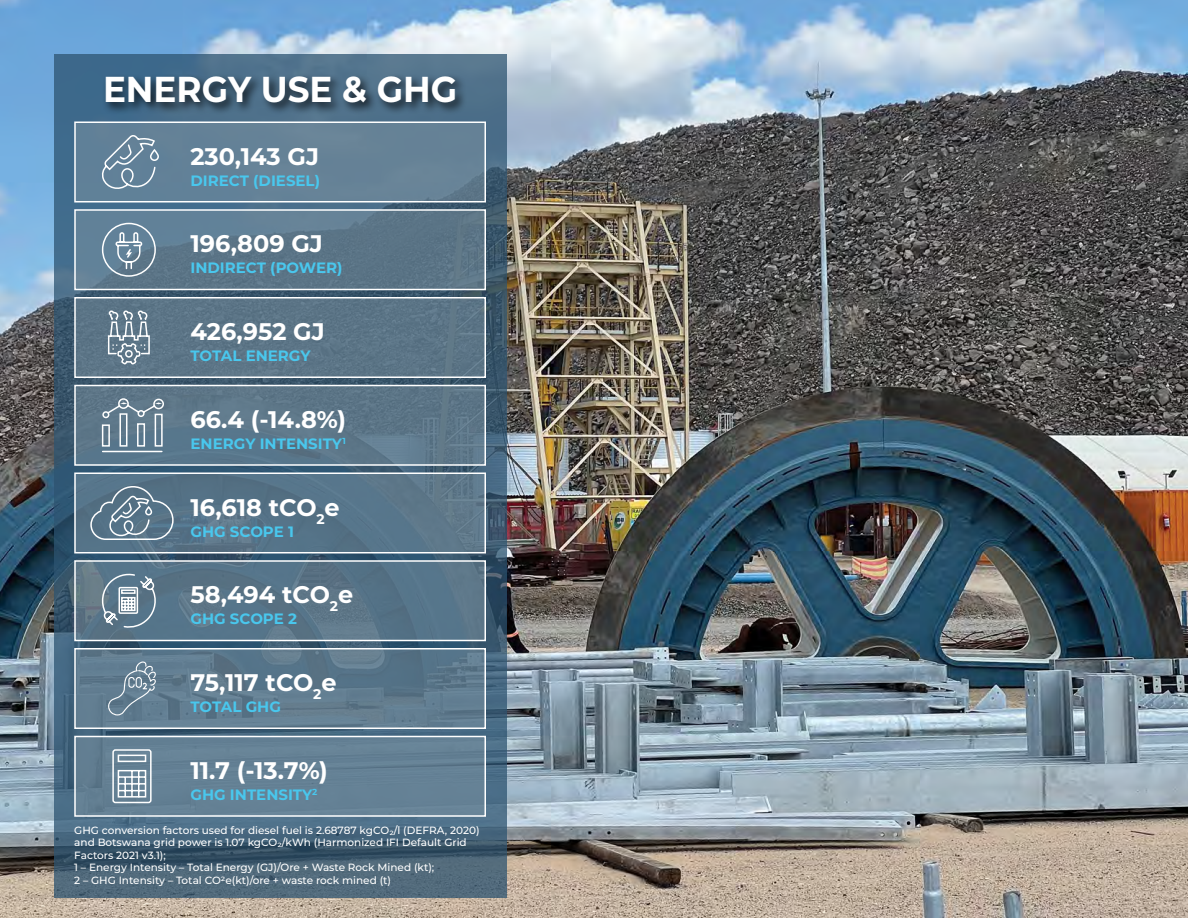
<style>
.page{position:relative;width:1188px;height:918px;background:#fff}
.page>*{position:absolute;margin:0;border:0;box-sizing:border-box;transform-origin:0 0}
.t1{font:700 36px "Montserrat";color:#fff;scale:.95 1}
.t2{font:700 24px "Montserrat";color:#fff}
.t3{font:700 15px "Montserrat";color:#49c7ed}
.t4{font:500 10.5px/12.6px "Montserrat";color:#fff}
</style>
<div class="page">
<img style="left:0;top:0;width:1188px;height:918px">
<svg style="left:54px;top:54px;width:452px;height:844px;background:#43637a"></svg>
<div style="left:75px;top:473px;width:410px;height:80px;background:#577689"></div>
<div style="left:74px;top:472px;width:412px;height:82px;border:2px solid #fff"></div>
<div style="left:75px;top:386px;width:410px;height:79px;background:#5c778a"></div>
<div style="left:74px;top:385px;width:412px;height:81px;border:2px solid #fff"></div>
<div style="left:75px;top:122px;width:410px;height:80px;background:#658297"></div>
<div style="left:74px;top:122px;width:412px;height:80px;border:2px solid #fff"></div>
<div style="left:75px;top:210px;width:410px;height:80px;background:linear-gradient(to right,#5f7d93,#5b7384)"></div>
<div style="left:74px;top:209px;width:412px;height:81px;border:2px solid #fff"></div>
<div style="left:75px;top:298px;width:410px;height:79px;background:#5c7587"></div>
<div style="left:74px;top:297px;width:412px;height:81px;border:2px solid #fff"></div>
<div style="left:102px;top:73px;width:365px;height:43px;background:#000;opacity:.75"></div>
<div style="left:75px;top:561px;width:410px;height:79px;background:linear-gradient(to bottom,#587386,#5a7689)"></div>
<div style="left:74px;top:560px;width:412px;height:81px;border:2px solid #fff"></div>
<svg style="left:77px;top:651px;width:406px;height:75px;background:#5e7a8d"></svg>
<div style="left:74px;top:648px;width:412px;height:81px;border:2px solid #fff"></div>
<div style="left:75px;top:736px;width:410px;height:80px;background:#658195"></div>
<div style="left:74px;top:736px;width:412px;height:81px;border:2px solid #fff"></div>
<svg style="left:101px;top:222px;width:56px;height:56px;background:#7891a4"></svg>
<svg style="left:107px;top:310px;width:43px;height:55px"></svg>
<svg style="left:102px;top:135px;width:57px;height:54px"></svg>
<svg style="left:112px;top:749px;width:40px;height:55px"></svg>
<svg style="left:108px;top:661px;width:48px;height:55px;background:#70899b"></svg>
<hr style="left:103px;top:451px;width:59px;height:1px;background:#fff">
<svg style="left:101px;top:398px;width:63px;height:49px"></svg>
<svg style="left:90px;top:485px;width:84px;height:143px"></svg>
<h1 class="t1" style="left:103px;top:64px;width:374px">ENERGY USE &amp; GHG</h1>
<h2 class="t2" style="left:190px;top:139px;width:130px">230,143 GJ</h2>
<h3 class="t3" style="left:190px;top:169px;width:131px">DIRECT (DIESEL)</h3>
<h2 class="t2" style="left:190px;top:226px;width:134px">196,809 GJ</h2>
<h3 class="t3" style="left:190px;top:257px;width:154px">INDIRECT (POWER)</h3>
<h2 class="t2" style="left:190px;top:314px;width:136px">426,952 GJ</h2>
<h3 class="t3" style="left:190px;top:345px;width:122px">TOTAL ENERGY</h3>
<h2 class="t2" style="left:190px;top:402px;width:157px">66.4 (-14.8%)</h2>
<h3 class="t3" style="left:190px;top:433px;width:157px">ENERGY INTENSITY<sup>1</sup></h3>
<h2 class="t2" style="left:190px;top:490px;width:151px">16,618 tCO<sub>2</sub>e</h2>
<h3 class="t3" style="left:190px;top:520px;width:105px">GHG SCOPE 1</h3>
<h2 class="t2" style="left:190px;top:577px;width:164px">58,494 tCO<sub>2</sub>e</h2>
<h3 class="t3" style="left:190px;top:608px;width:106px">GHG SCOPE 2</h3>
<h2 class="t2" style="left:190px;top:665px;width:148px">75,117 tCO<sub>2</sub>e</h2>
<h3 class="t3" style="left:190px;top:696px;width:92px">TOTAL GHG</h3>
<h2 class="t2" style="left:190px;top:753px;width:139px">11.7 (-13.7%)</h2>
<h3 class="t3" style="left:190px;top:784px;width:127px">GHG INTENSITY<sup>2</sup></h3>
<p class="t4" style="left:74px;top:823px;width:407px">GHG conversion factors used for diesel fuel is 2.68787 kgCO2/l (DEFRA, 2020) and Botswana grid power is 1.07 kgCO2/kWh (Harmonized IFI Default Grid Factors 2021 v3.1);<br>1 – Energy Intensity – Total Energy (GJ)/Ore + Waste Rock Mined (kt);<br>2 – GHG Intensity – Total CO2e(kt)/ore + waste rock mined (t)</p>
</div>
